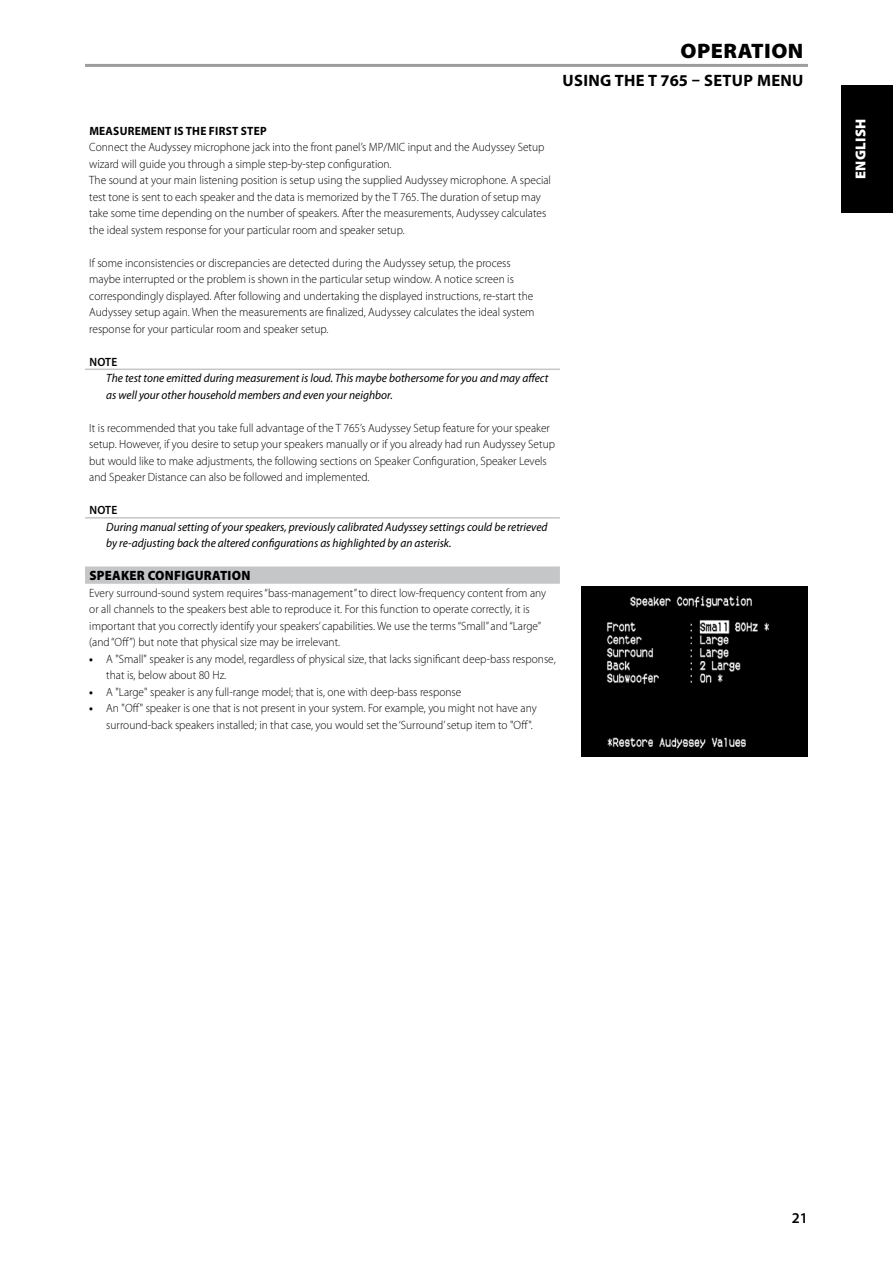
<style>
.page{position:relative;width:893px;height:1263px;background:#fff}
.page>*{position:absolute;margin:0;border:0;box-sizing:border-box;transform-origin:0 0}
.t1{font:900 21px "Myriad Pro";color:#000;scale:1.05 1}
.t2{font:700 16.5px "Myriad Pro";letter-spacing:.02em;color:#000}
.t3{font:600 15px "Myriad Pro";color:#000}
.t4{font:900 14.4px "Myriad Pro";letter-spacing:.02em;color:#fff}
.t5{font:900 13.5px "Myriad Pro";color:#000;scale:.95 1}
.t6{font:300 12px/16.5px "Myriad Pro";color:#000;scale:.95 1}
.t7{font:italic 12px/16.5px "Myriad Pro";color:#000;scale:.95 1}
.t8{font:700 12px "Myriad Pro";color:#000;scale:.95 1}
.t9{font:600 12px "Myriad Pro";color:#000;scale:.95 1}
.s1{font-weight:700}
</style>
<div class="page">
<hr style="left:85px;top:369px;width:475px;height:1px;background:#c5c6c8">
<hr style="left:85px;top:517px;width:475px;height:2px;background:#c5c6c8">
<div style="left:85px;top:566px;width:475px;height:18px;background:#c5c6c8"></div>
<hr style="left:85px;top:64px;width:723px;height:3px;background:#9c9d9f">
<img style="left:581px;top:587px;width:227px;height:170px">
<div style="left:842px;top:85px;width:51px;height:128px;background:#000"></div>
<h1 class="t1" style="left:681px;top:37px;width:14px">OPERATION</h1>
<h2 class="t2" style="left:563px;top:70px;width:242px">USING THE T 765 – SETUP MENU</h2>
<p class="t8" style="left:89px;top:123px;width:18px">MEASUREMENTISTHEFIRSTSTEP</p>
<p class="t6" style="left:89px;top:139px;width:488px">Connect the Audyssey microphone jack into the front panel’s MP/MIC input and the Audyssey Setup wizard will guide you through a simple step-by-step configuration.<br>The sound at your main listening position is setup using the supplied Audyssey microphone. A special test tone is sent to each speaker and the data is memorized by the T 765. The duration of setup may take some time depending on the number of speakers. After the measurements, Audyssey calculates the ideal system response for your particular room and speaker setup.</p>
<p class="t6" style="left:89px;top:254px;width:470px">If some inconsistencies or discrepancies are detected during the Audyssey setup, the process maybe interrupted or the problem is shown in the particular setup window. A notice screen is correspondingly displayed. After following and undertaking the displayed instructions, re-start the Audyssey setup again. When the measurements are finalized, Audyssey calculates the ideal system response for your particular room and speaker setup.</p>
<p class="t9" style="left:89px;top:354px;width:17px">NOTE</p>
<p class="t7" style="left:106px;top:370px;width:467px">The test tone emitted during measurement is loud. This maybe bothersome for you and may affect as well your other household members and even your neighbor.</p>
<p class="t6" style="left:89px;top:419px;width:492px">It is recommended that you take full advantage of the T 765’s Audyssey Setup feature for your speaker setup. However, if you desire to setup your speakers manually or if you already had run Audyssey Setup but would like to make adjustments, the following sections on Speaker Configuration, Speaker Levels and Speaker Distance can also be followed and implemented.</p>
<p class="t9" style="left:89px;top:502px;width:17px">NOTE</p>
<p class="t7" style="left:106px;top:518px;width:466px">During manual setting of your speakers, previously calibrated Audyssey settings could be retrieved by re-adjusting back the altered configurations as highlighted by an asterisk.</p>
<p class="t5" style="left:89px;top:566px;width:18px">SPEAKER</p>
<p class="t5" style="left:148px;top:566px;width:18px">CONFIGURATION</p>
<p class="t6" style="left:89px;top:584px;width:482px">Every surround-sound system requires “bass-management” to direct low-frequency content from any or all channels to the speakers best able to reproduce it. For this function to operate correctly, it is important that you correctly identify your speakers’ capabilities. We use the terms “Small” and “Large” (and “Off”) but note that physical size may be irrelevant.</p>
<p class="t6" style="left:106px;top:650px;width:474px;text-indent:-17px"><span class="s1">•</span> A "Small" speaker is any model, regardless of physical size, that lacks significant deep-bass response, that is, below about 80 Hz.</p>
<p class="t6" style="left:89px;top:683px;width:393px"><span class="s1">•</span> A "Large" speaker is any full-range model; that is, one with deep-bass response</p>
<p class="t6" style="left:106px;top:700px;width:454px;text-indent:-17px"><span class="s1">•</span> An "Off" speaker is one that is not present in your system. For example, you might not have any surround-back speakers installed; in that case, you would set the ‘Surround’ setup item to "Off".</p>
<p class="t4" style="left:851px;top:179px;width:62px;rotate:-90deg">ENGLISH</p>
<p class="t3" style="left:792px;top:1208px;width:18px">21</p>
</div>
